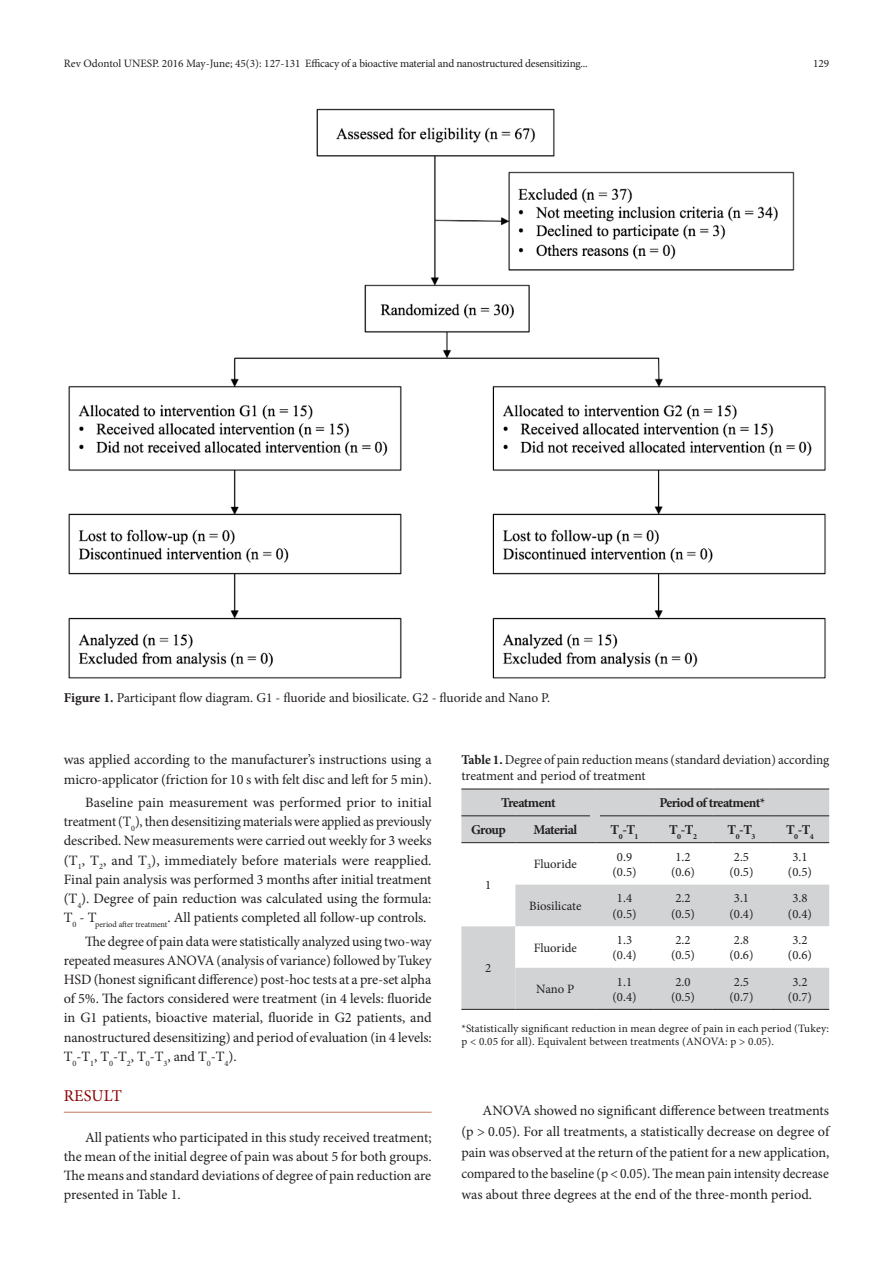
<style>
.page{position:relative;width:893px;height:1263px;background:#fff}
.page>*{position:absolute;margin:0;border:0;box-sizing:border-box;transform-origin:0 0}
.t1{font:16.5px "Minion Pro";letter-spacing:.01em;color:#8b0205}
.Paragraph{font:14.25px/19.2px "Minion Pro";letter-spacing:-.005em;color:#231f20;text-align:justify}
.TableTitle{font:13.5px/16.2px "Minion Pro";letter-spacing:-.005em;color:#231f20}
.FigureCaption{font:13.5px "Minion Pro";color:#231f20}
.TableHead{font:700 13.5px "Minion Pro";letter-spacing:-.045em;color:#231f20}
.TableBody{font:12.75px/15.3px "Minion Pro";color:#231f20;text-align:center}
.TableFootnote{font:11.25px/13.5px "Minion Pro";letter-spacing:.01em;color:#231f20}
.HeaderMasterB{font:11.25px "Minion Pro";letter-spacing:-.015em;color:#231f20}
.pagenumber{font:11.25px "Minion Pro";color:#231f20}
.s1{font-weight:700}
</style>
<div class="page">
<hr style="left:64px;top:1112px;width:368px;height:1px;background:#c27760">
<img style="left:68px;top:108px;width:758px;height:571px">
<div style="left:461px;top:790px;width:368px;height:219px;background:#d1d3d4"></div>
<svg style="left:461px;top:843px;width:368px;height:125px"></svg>
<svg style="left:515px;top:885px;width:314px;height:124px"></svg>
<hr style="left:461px;top:789px;width:54px;height:1px;background:#231f20">
<hr style="left:515px;top:789px;width:80px;height:1px;background:#231f20">
<hr style="left:595px;top:789px;width:59px;height:1px;background:#231f20">
<hr style="left:654px;top:789px;width:58px;height:1px;background:#231f20">
<hr style="left:712px;top:789px;width:59px;height:1px;background:#231f20">
<hr style="left:771px;top:789px;width:58px;height:1px;background:#231f20">
<hr style="left:461px;top:815px;width:54px;height:1px;background:#231f20">
<hr style="left:515px;top:815px;width:80px;height:1px;background:#231f20">
<hr style="left:595px;top:815px;width:59px;height:1px;background:#231f20">
<hr style="left:654px;top:815px;width:58px;height:1px;background:#231f20">
<hr style="left:712px;top:815px;width:59px;height:1px;background:#231f20">
<hr style="left:771px;top:815px;width:58px;height:1px;background:#231f20">
<hr style="left:461px;top:842px;width:54px;height:1px;background:#231f20">
<hr style="left:515px;top:842px;width:80px;height:1px;background:#231f20">
<hr style="left:595px;top:842px;width:59px;height:1px;background:#231f20">
<hr style="left:654px;top:842px;width:58px;height:1px;background:#231f20">
<hr style="left:712px;top:842px;width:59px;height:1px;background:#231f20">
<hr style="left:771px;top:842px;width:58px;height:1px;background:#231f20">
<hr style="left:515px;top:1009px;width:80px;height:1px;background:#231f20">
<hr style="left:595px;top:1009px;width:59px;height:1px;background:#231f20">
<hr style="left:654px;top:1009px;width:58px;height:1px;background:#231f20">
<hr style="left:712px;top:1009px;width:59px;height:1px;background:#231f20">
<hr style="left:771px;top:1009px;width:58px;height:1px;background:#231f20">
<hr style="left:461px;top:1009px;width:54px;height:1px;background:#231f20">
<div style="left:591px;top:813px;width:9px;height:5px;background:#d1d3d4"></div>
<p class="HeaderMasterB" style="left:64px;top:56px;width:526px">Rev Odontol UNESP. 2016 May-June; 45(3): 127-131 Efficacy of a bioactive material and nanostructured desensitizing...</p>
<p class="pagenumber" style="left:813px;top:56px;width:18px">129</p>
<p class="FigureCaption" style="left:64px;top:689px;width:488px"><span class="s1">Figure 1.</span> Participant flow diagram. G1 - fluoride and biosilicate. G2 - fluoride and Nano P.</p>
<p class="Paragraph" style="left:64px;top:750px;width:369px">was applied according to the manufacturer’s instructions using a micro-applicator (friction for 10 s with felt disc and left for 5 min).</p>
<p class="Paragraph" style="left:64px;top:793px;width:370px;text-indent:21px">Baseline pain measurement was performed prior to initial treatment (T<sub>0</sub>), then desensitizing materials were applied as previously described. New measurements were carried out weekly for 3 weeks (T<sub>1</sub>, T<sub>2</sub>, and T<sub>3</sub>), immediately before materials were reapplied.<br>Final pain analysis was performed 3 months after initial treatment (T<sub>4</sub>). Degree of pain reduction was calculated using the formula:<br>T<sub>0</sub> - T<sub>period</sub> <sub>after</sub> <sub>treatment</sub>. All patients completed all follow-up controls.</p>
<p class="Paragraph" style="left:64px;top:931px;width:370px;text-indent:21px">The degree of pain data were statistically analyzed using two‑way repeated measures ANOVA (analysis of variance) followed by Tukey HSD (honest significant difference) post-hoc tests at a pre‑set alpha of 5%. The factors considered were treatment (in 4 levels: fluoride in G1 patients, bioactive material, fluoride in G2 patients, and nanostructured desensitizing) and period of evaluation (in 4 levels:<br>T<sub>0</sub>-T<sub>1</sub>, T<sub>0</sub>-T<sub>2</sub>, T<sub>0</sub>-T<sub>3</sub>, and T<sub>0</sub>-T<sub>4</sub>).</p>
<p class="t1" style="left:64px;top:1085px;width:60px">RESULT</p>
<p class="Paragraph" style="left:64px;top:1127px;width:369px;text-indent:21px">All patients who participated in this study received treatment; the mean of the initial degree of pain was about 5 for both groups.<br>The means and standard deviations of degree of pain reduction are presented in Table 1.</p>
<p class="TableTitle" style="left:461px;top:751px;width:370px"><span class="s1">Table 1.</span> Degree of pain reduction means (standard deviation) according treatment and period of treatment</p>
<p class="TableHead" style="left:501px;top:793px;width:56px">Treatment</p>
<p class="TableHead" style="left:659px;top:793px;width:107px">Period of treatment*</p>
<p class="TableHead" style="left:471px;top:820px;width:36px">Group</p>
<p class="TableHead" style="left:533px;top:820px;width:46px">Material</p>
<p class="TableHead" style="left:611px;top:820px;width:29px">T<sub>0</sub>-T<sub>1</sub></p>
<p class="TableHead" style="left:669px;top:820px;width:29px">T<sub>0</sub>-T<sub>2</sub></p>
<p class="TableHead" style="left:728px;top:820px;width:29px">T<sub>0</sub>-T<sub>3</sub></p>
<p class="TableHead" style="left:786px;top:820px;width:29px">T<sub>0</sub>-T<sub>4</sub></p>
<p class="TableBody" style="left:485px;top:877px;width:8px">1</p>
<p class="TableBody" style="left:534px;top:857px;width:45px">Fluoride</p>
<p class="TableBody" style="left:613px;top:849px;width:25px">0.9 (0.5)</p>
<p class="TableBody" style="left:671px;top:849px;width:25px">1.2 (0.6)</p>
<p class="TableBody" style="left:729px;top:849px;width:25px">2.5 (0.5)</p>
<p class="TableBody" style="left:788px;top:849px;width:25px">3.1 (0.5)</p>
<p class="TableBody" style="left:529px;top:898px;width:54px">Biosilicate</p>
<p class="TableBody" style="left:613px;top:891px;width:25px">1.4 (0.5)</p>
<p class="TableBody" style="left:671px;top:891px;width:25px">2.2 (0.5)</p>
<p class="TableBody" style="left:729px;top:891px;width:25px">3.1 (0.4)</p>
<p class="TableBody" style="left:788px;top:891px;width:25px">3.8 (0.4)</p>
<p class="TableBody" style="left:534px;top:940px;width:45px">Fluoride</p>
<p class="TableBody" style="left:613px;top:932px;width:25px">1.3 (0.4)</p>
<p class="TableBody" style="left:671px;top:932px;width:25px">2.2 (0.5)</p>
<p class="TableBody" style="left:729px;top:932px;width:25px">2.8 (0.6)</p>
<p class="TableBody" style="left:788px;top:932px;width:25px">3.2 (0.6)</p>
<p class="TableBody" style="left:536px;top:981px;width:40px">Nano P</p>
<p class="TableBody" style="left:613px;top:974px;width:25px">1.1 (0.4)</p>
<p class="TableBody" style="left:671px;top:974px;width:25px">2.0 (0.5)</p>
<p class="TableBody" style="left:729px;top:974px;width:25px">2.5 (0.7)</p>
<p class="TableBody" style="left:788px;top:974px;width:25px">3.2 (0.7)</p>
<p class="TableFootnote" style="left:461px;top:1021px;width:369px">*Statistically significant reduction in mean degree of pain in each period (Tukey: p &lt; 0.05 for all). Equivalent between treatments (ANOVA: p &gt; 0.05).</p>
<p class="TableBody" style="left:485px;top:961px;width:8px">2</p>
<p class="Paragraph" style="left:461px;top:1099px;width:370px;line-height:21.1px;text-indent:21px">ANOVA showed no significant difference between treatments (p &gt; 0.05). For all treatments, a statistically decrease on degree of pain was observed at the return of the patient for a new application, compared to the baseline (p &lt; 0.05). The mean pain intensity decrease was about three degrees at the end of the three-month period.</p>
</div>
